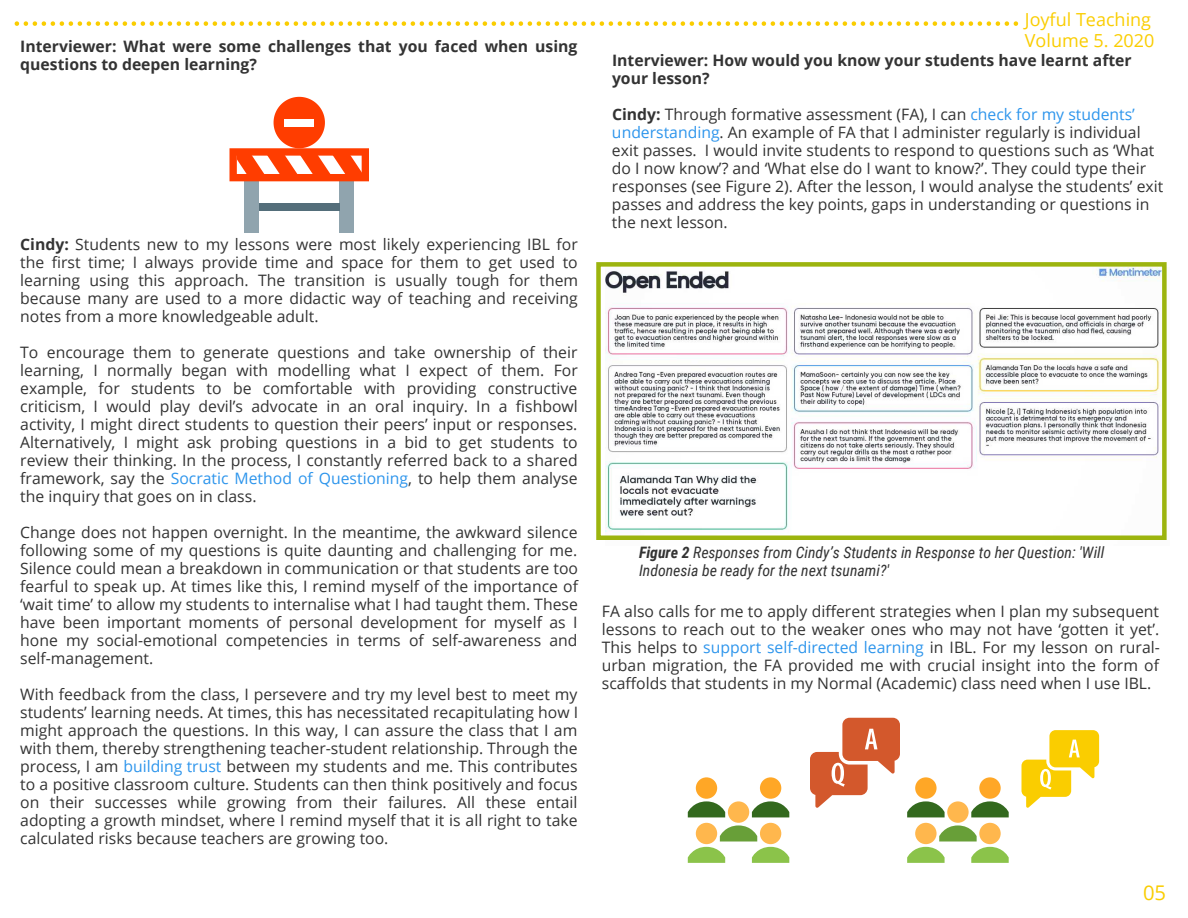
<style>
.page{position:relative;width:1188px;height:918px;background:#fff}
.page>*{position:absolute;margin:0;border:0;box-sizing:border-box;transform-origin:0 0}
.t1{font:20.25px "Open Sans";color:#facd00}
.t2{font:18px/21.3px "Open Sans";color:#facd00}
.t3{font:15.75px/18px "Open Sans";color:#333;text-align:justify}
.t4{font:700 15.75px/18px "Open Sans";color:#333}
.t5{font:italic 15.75px/18px "Roboto Condensed";color:#333}
.s1{font-weight:700}
.s2{color:#2d95ec}
</style>
<div class="page">
<img style="left:605px;top:268px;width:556px;height:265px">
<div style="left:340px;top:181px;width:14px;height:52px;background:#90a4ae"></div>
<div style="left:244px;top:181px;width:15px;height:52px;background:#90a4ae"></div>
<div style="left:259px;top:203px;width:81px;height:8px;background:#546e7a"></div>
<svg style="left:230px;top:97px;width:139px;height:84px"></svg>
<div style="left:285px;top:119px;width:29px;height:7px;background:#fff"></div>
<div style="left:596px;top:262px;width:571px;height:278px;border:5px solid #9cb40e"></div>
<svg style="left:15px;top:21px;width:1003px;height:5px"></svg>
<div style="left:915px;top:777px;width:22px;height:22px;background:#ffa726;border-radius:50%"></div>
<div style="left:979px;top:777px;width:22px;height:22px;background:#ffa726;border-radius:50%"></div>
<svg style="left:907px;top:801px;width:38px;height:16px"></svg>
<svg style="left:971px;top:801px;width:38px;height:16px"></svg>
<svg style="left:915px;top:823px;width:22px;height:21px"></svg>
<svg style="left:979px;top:823px;width:22px;height:21px"></svg>
<div style="left:947px;top:801px;width:22px;height:22px;background:#ffb74d;border-radius:50%"></div>
<svg style="left:907px;top:825px;width:102px;height:38px"></svg>
<svg style="left:810px;top:718px;width:90px;height:90px"></svg>
<svg style="left:1022px;top:730px;width:77px;height:78px"></svg>
<div style="left:696px;top:777px;width:21px;height:22px;background:#ffa726;border-radius:50%"></div>
<div style="left:760px;top:777px;width:21px;height:22px;background:#ffa726;border-radius:50%"></div>
<svg style="left:688px;top:801px;width:37px;height:16px"></svg>
<svg style="left:752px;top:801px;width:37px;height:16px"></svg>
<svg style="left:696px;top:823px;width:21px;height:21px"></svg>
<div style="left:760px;top:823px;width:21px;height:21px;background:#ffb74d;border-radius:50%"></div>
<div style="left:728px;top:801px;width:21px;height:22px;background:#ffb74d;border-radius:50%"></div>
<svg style="left:688px;top:825px;width:101px;height:38px"></svg>
<p class="t4" style="left:20px;top:37px;width:559px">Interviewer: What were some challenges that you faced when using questions to deepen learning?</p>
<p class="t3" style="left:20px;top:235px;width:559px"><span class="s1">Cindy:</span> Students new to my lessons were most likely experiencing IBL for the first time; I always provide time and space for them to get used to learning using this approach. The transition is usually tough for them because many are used to a more didactic way of teaching and receiving notes from a more knowledgeable adult.</p>
<p class="t3" style="left:20px;top:343px;width:559px">To encourage them to generate questions and take ownership of their learning, I normally began with modelling what I expect of them. For example, for students to be comfortable with providing constructive criticism, I would play devil’s advocate in an oral inquiry. In a fishbowl activity, I might direct students to question their peers’ input or responses.<br>Alternatively, I might ask probing questions in a bid to get students to review their thinking. In the process, I constantly referred back to a shared framework, say the <span class="s2">Socratic Method of Questioning</span>, to help them analyse the inquiry that goes on in class.</p>
<p class="t3" style="left:20px;top:523px;width:559px">Change does not happen overnight. In the meantime, the awkward silence following some of my questions is quite daunting and challenging for me.<br>Silence could mean a breakdown in communication or that students are too fearful to speak up. At times like this, I remind myself of the importance of ‘wait time’ to allow my students to internalise what I had taught them. These have been important moments of personal development for myself as I hone my social-emotional competencies in terms of self-awareness and self-management.</p>
<p class="t3" style="left:20px;top:685px;width:559px">With feedback from the class, I persevere and try my level best to meet my students’ learning needs. At times, this has necessitated recapitulating how I might approach the questions. In this way, I can assure the class that I am with them, thereby strengthening teacher-student relationship. Through the process, I am <span class="s2">building trust</span> between my students and me. This contributes to a positive classroom culture. Students can then think positively and focus on their successes while growing from their failures. All these entail adopting a growth mindset, where I remind myself that it is all right to take calculated risks because teachers are growing too.</p>
<p class="t2" style="left:1025px;top:8px;width:131px">Joyful Teaching<br>Volume 5. 2020</p>
<p class="t4" style="left:612px;top:51px;width:521px">Interviewer: How would you know your students have learnt after your lesson?</p>
<p class="t3" style="left:612px;top:105px;width:553px;text-align:left"><span class="s1">Cindy:</span> Through formative assessment (FA), I can <span class="s2">check for my students’ understanding</span>. An example of FA that I administer regularly is individual exit passes. I would invite students to respond to questions such as ‘What do I now know’? and ‘What else do I want to know?’. They could type their responses (see Figure 2). After the lesson, I would analyse the students’ exit passes and address the key points, gaps in understanding or questions in the next lesson.</p>
<p class="t5" style="left:639px;top:543px;width:467px"><span class="s1">Figure 2</span> Responses from Cindy’s Students in Response to her Question: 'Will<br>Indonesia be ready for the next tsunami?'</p>
<p class="t3" style="left:602px;top:601px;width:559px">FA also calls for me to apply different strategies when I plan my subsequent lessons to reach out to the weaker ones who may not have ‘gotten it yet’.<br>This helps to <span class="s2">support self-directed learning</span> in IBL. For my lesson on rural&shy;urban migration, the FA provided me with crucial insight into the form of scaffolds that students in my Normal (Academic) class need when I use IBL.</p>
<p class="t1" style="left:1143px;top:879px;width:25px">05</p>
</div>
